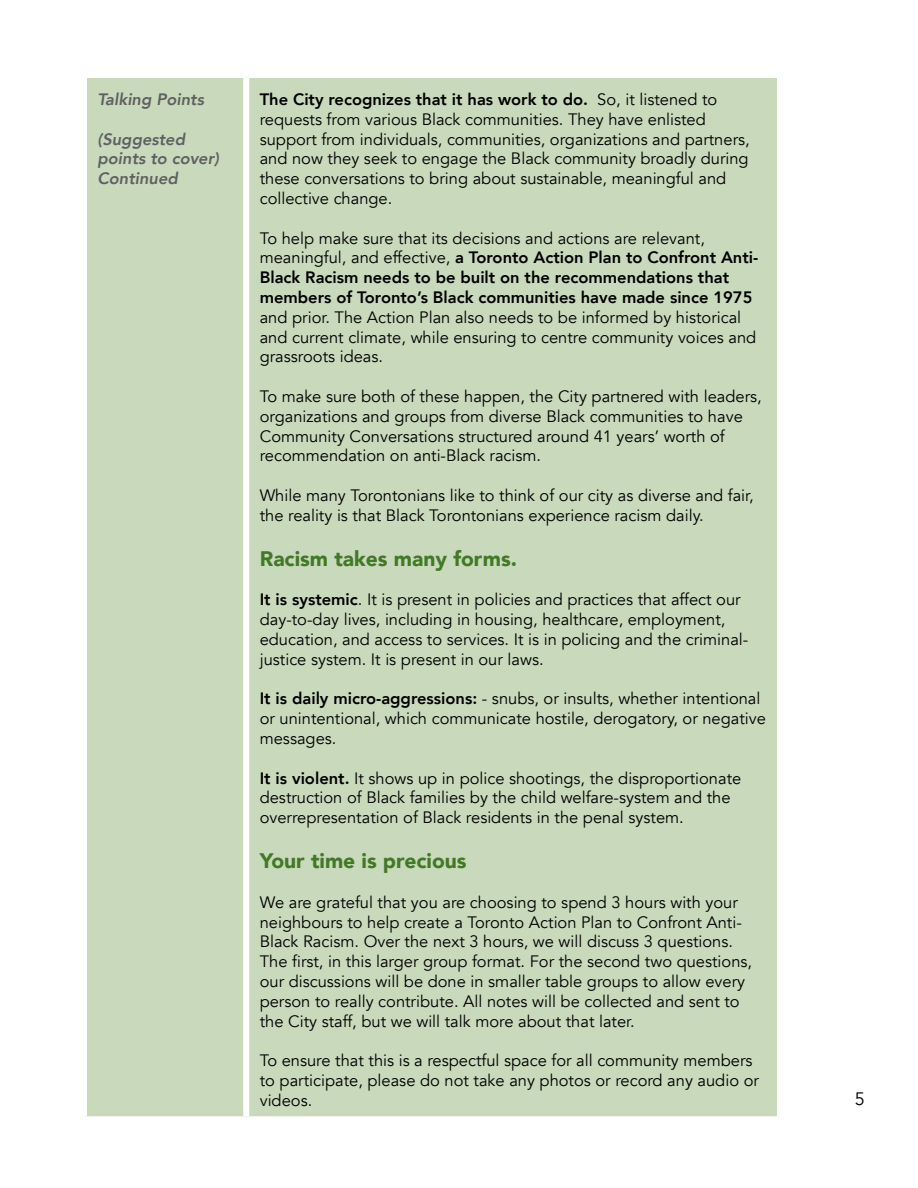
<style>
.page{position:relative;width:918px;height:1188px;background:#fff}
.page>*{position:absolute;margin:0;border:0;box-sizing:border-box;transform-origin:0 0}
.t1{font:900 21px "Avenir";color:#427927}
.t2{font:18px "Avenir";color:#000}
.t3{font:16.5px/19.8px "Avenir";color:#000}
.t4{font:italic 800 16.5px/19.8px "Avenir";color:#5f6062}
.s1{font-weight:800}
</style>
<div class="page">
<div style="left:84px;top:75px;width:162px;height:1044px;background:#c9dabc"></div>
<div style="left:246px;top:75px;width:534px;height:1044px;background:#c9dabc"></div>
<div style="left:81px;top:1116px;width:165px;height:6px;background:#fff"></div>
<div style="left:246px;top:1116px;width:537px;height:6px;background:#fff"></div>
<div style="left:777px;top:78px;width:6px;height:1038px;background:#fff"></div>
<div style="left:243px;top:78px;width:6px;height:1038px;background:#fff"></div>
<div style="left:81px;top:78px;width:6px;height:1038px;background:#fff"></div>
<div style="left:81px;top:72px;width:165px;height:6px;background:#fff"></div>
<div style="left:246px;top:72px;width:537px;height:6px;background:#fff"></div>
<p class="t4" style="left:98px;top:89px;width:108px">Talking Points</p>
<p class="t4" style="left:98px;top:129px;width:123px">(Suggested points to cover)<br>Continued</p>
<p class="t3" style="left:260px;top:90px;width:492px"><span class="s1">The City recognizes that it has work to do.</span> So, it listened to requests from various Black communities. They have enlisted support from individuals, communities, organizations and partners, and now they seek to engage the Black community broadly during these conversations to bring about sustainable, meaningful and collective change.</p>
<p class="t3" style="left:260px;top:228px;width:500px">To help make sure that its decisions and actions are relevant, meaningful, and effective, <span class="s1">a Toronto Action Plan to Confront Anti-Black Racism needs to be built on the recommendations that members of Toronto’s Black communities have made since 1975 </span>and prior. The Action Plan also needs to be informed by historical and current climate, while ensuring to centre community voices and grassroots ideas.</p>
<p class="t3" style="left:260px;top:387px;width:504px">To make sure both of these happen, the City partnered with leaders, organizations and groups from diverse Black communities to have Community Conversations structured around 41 years’ worth of recommendation on anti-Black racism.</p>
<p class="t3" style="left:260px;top:486px;width:496px">While many Torontonians like to think of our city as diverse and fair, the reality is that Black Torontonians experience racism daily.</p>
<h5 class="t1" style="left:260px;top:540px;width:259px">Racism takes many forms.</h5>
<p class="t3" style="left:260px;top:590px;width:490px"><span class="s1">It is systemic</span>. It is present in policies and practices that affect our day-to-day lives, including in housing, healthcare, employment, education, and access to services. It is in policing and the criminal&shy;justice system. It is present in our laws.</p>
<p class="t3" style="left:260px;top:689px;width:508px"><span class="s1">It is daily micro-aggressions:</span> - snubs, or insults, whether intentional or unintentional, which communicate hostile, derogatory, or negative messages.</p>
<p class="t3" style="left:260px;top:768px;width:483px"><span class="s1">It is violent.</span> It shows up in police shootings, the disproportionate destruction of Black families by the child welfare-system and the overrepresentation of Black residents in the penal system.</p>
<h5 class="t1" style="left:260px;top:843px;width:208px">Your time is precious</h5>
<p class="t3" style="left:260px;top:893px;width:494px">We are grateful that you are choosing to spend 3 hours with your neighbours to help create a Toronto Action Plan to Confront Anti-Black Racism. Over the next 3 hours, we will discuss 3 questions.<br>The first, in this larger group format. For the second two questions, our discussions will be done in smaller table groups to allow every person to really contribute. All notes will be collected and sent to the City staff, but we will talk more about that later.</p>
<p class="t3" style="left:260px;top:1051px;width:501px">To ensure that this is a respectful space for all community members to participate, please do not take any photos or record any audio or videos.</p>
<p class="t2" style="left:855px;top:1088px;width:12px">5</p>
</div>
